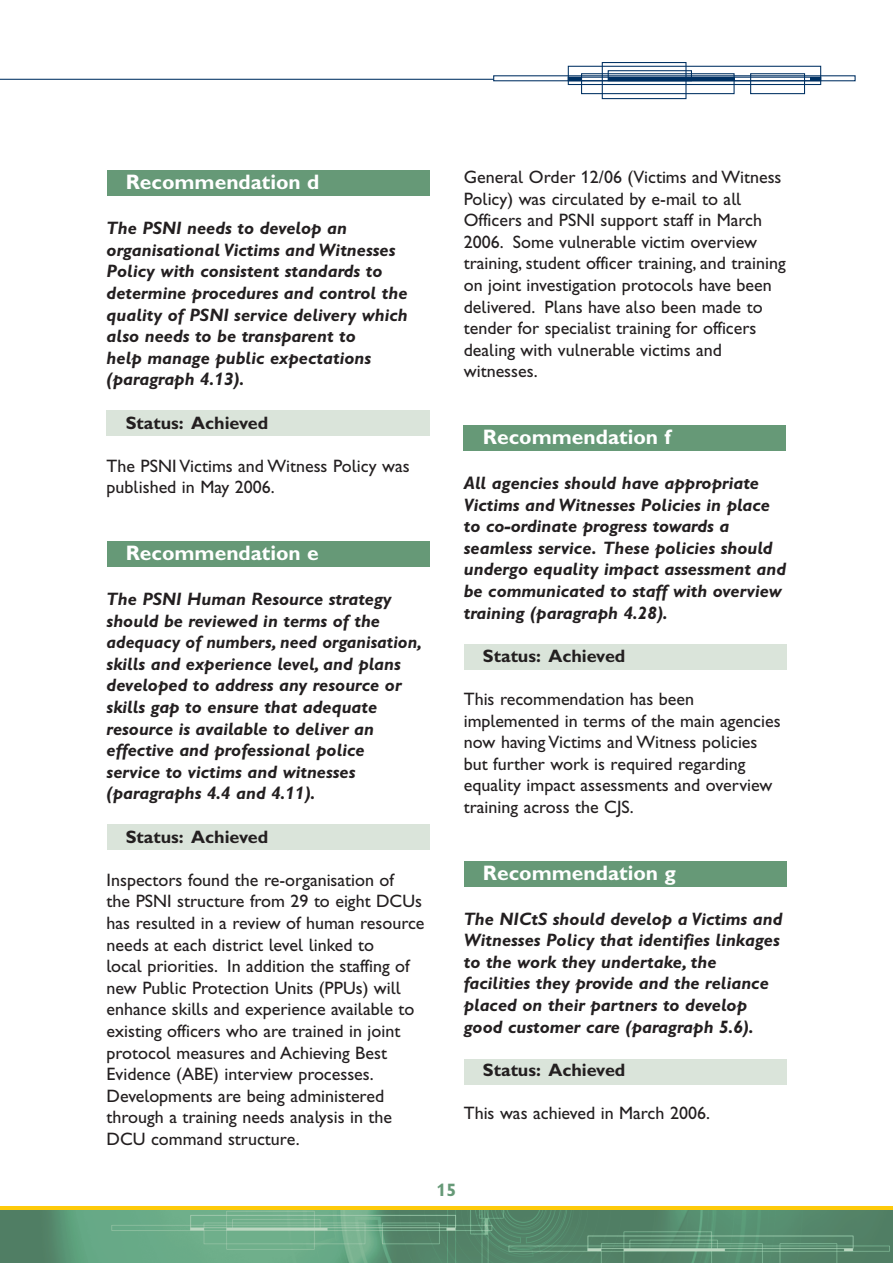
<style>
.page{position:relative;width:893px;height:1263px;background:#fff}
.page>*{position:absolute;margin:0;border:0;box-sizing:border-box;transform-origin:0 0}
.t1{font:21px "Gill Sans Hta Bold Plain";color:#fff}
.t2{font:18px/21.6px "Gill Sans Hta";color:#231f20}
.t3{font:18px/21.6px "Gill Sans Hta Bold Italic Plain";color:#231f20}
.t4{font:18px "Gill Sans Hta Bold Plain";color:#231f20}
.t5{font:18px "Gill Sans Hta Bold Plain";color:#697}
</style>
<div class="page">
<div style="left:107px;top:170px;width:323px;height:26px;background:#697"></div>
<div style="left:107px;top:541px;width:323px;height:26px;background:#697"></div>
<div style="left:463px;top:425px;width:323px;height:26px;background:#697"></div>
<div style="left:464px;top:861px;width:323px;height:26px;background:#697"></div>
<div style="left:464px;top:1059px;width:323px;height:25px;background:#dae4da"></div>
<div style="left:464px;top:644px;width:323px;height:25px;background:#dae4da"></div>
<div style="left:107px;top:825px;width:322px;height:25px;background:#dae4da"></div>
<div style="left:106px;top:410px;width:323px;height:26px;background:#dae4da"></div>
<svg style="left:0;top:1206px;width:893px;height:5px;background:#ddbf1f"></svg>
<img style="left:0;top:1211px;width:893px;height:52px">
<div style="left:602px;top:62px;width:84px;height:37px;border:1px solid #003163"></div>
<div style="left:568px;top:66px;width:253px;height:19px;border:1px solid #003163"></div>
<div style="left:750px;top:73px;width:55px;height:21px;border:1px solid #003163"></div>
<div style="left:581px;top:73px;width:154px;height:21px;border:1px solid #003163"></div>
<div style="left:568px;top:77px;width:253px;height:4px;border:1px solid #003163"></div>
<div style="left:608px;top:70px;width:84px;height:11px;border:1px solid #003163"></div>
<hr style="left:568px;top:77px;width:14px;height:4px;background:#003163">
<hr style="left:608px;top:77px;width:126px;height:4px;background:#003163">
<hr style="left:810px;top:77px;width:11px;height:4px;background:#003163">
<hr style="left:0;top:79px;width:494px;height:1px;background:#003163">
<p class="t1" style="left:126px;top:175px;width:195px">Recommendation d</p>
<p class="t3" style="left:107px;top:219px;width:303px">The PSNI needs to develop an organisational Victims and Witnesses<br>Policy with consistent standards to determine procedures and control the quality of PSNI service delivery which also needs to be transparent to<br>help manage public expectations (paragraph 4.13).</p>
<p class="t4" style="left:126px;top:416px;width:144px">Status: Achieved</p>
<p class="t2" style="left:107px;top:457px;width:305px">The PSNI Victims and Witness Policy was published in May 2006.</p>
<p class="t1" style="left:126px;top:546px;width:195px">Recommendation e</p>
<p class="t3" style="left:107px;top:590px;width:317px">The PSNI Human Resource strategy should be reviewed in terms of the adequacy of numbers, need organisation, skills and experience level, and plans developed to address any resource or skills gap to ensure that adequate resource is available to deliver an effective and professional police service to victims and witnesses (paragraphs 4.4 and 4.11).</p>
<p class="t4" style="left:126px;top:830px;width:144px">Status: Achieved</p>
<p class="t2" style="left:107px;top:871px;width:319px">Inspectors found the re-organisation of<br>the PSNI structure from 29 to eight DCUs has resulted in a review of human resource needs at each district level linked to<br>local priorities. In addition the staffing of new Public Protection Units (PPUs) will enhance skills and experience available to existing officers who are trained in joint protocol measures and Achieving Best Evidence (ABE) interview processes.<br>Developments are being administered through a training needs analysis in the DCU command structure.</p>
<p class="t2" style="left:464px;top:168px;width:323px">General Order 12/06 (Victims and Witness Policy) was circulated by e-mail to all Officers and PSNI support staff in March 2006. Some vulnerable victim overview training, student officer training, and training on joint investigation protocols have been delivered. Plans have also been made to tender for specialist training for officers dealing with vulnerable victims and witnesses.</p>
<p class="t1" style="left:483px;top:430px;width:189px">Recommendation f</p>
<p class="t3" style="left:464px;top:474px;width:324px">All agencies should have appropriate Victims and Witnesses Policies in place to co-ordinate progress towards a seamless service. These policies should undergo equality impact assessment and be communicated to staff with overview training (paragraph 4.28).</p>
<p class="t4" style="left:483px;top:649px;width:144px">Status: Achieved</p>
<p class="t2" style="left:464px;top:690px;width:318px">This recommendation has been implemented in terms of the main agencies now having Victims and Witness policies but further work is required regarding equality impact assessments and overview training across the CJS.</p>
<p class="t1" style="left:483px;top:866px;width:194px">Recommendation g</p>
<p class="t3" style="left:464px;top:909px;width:320px">The NICtS should develop a Victims and Witnesses Policy that identifies linkages to the work they undertake, the facilities they provide and the reliance placed on their partners to develop good customer care (paragraph 5.6).</p>
<p class="t4" style="left:483px;top:1063px;width:144px">Status: Achieved</p>
<p class="t2" style="left:464px;top:1104px;width:248px">This was achieved in March 2006.</p>
<p class="t5" style="left:437px;top:1184px;width:21px">15</p>
</div>
